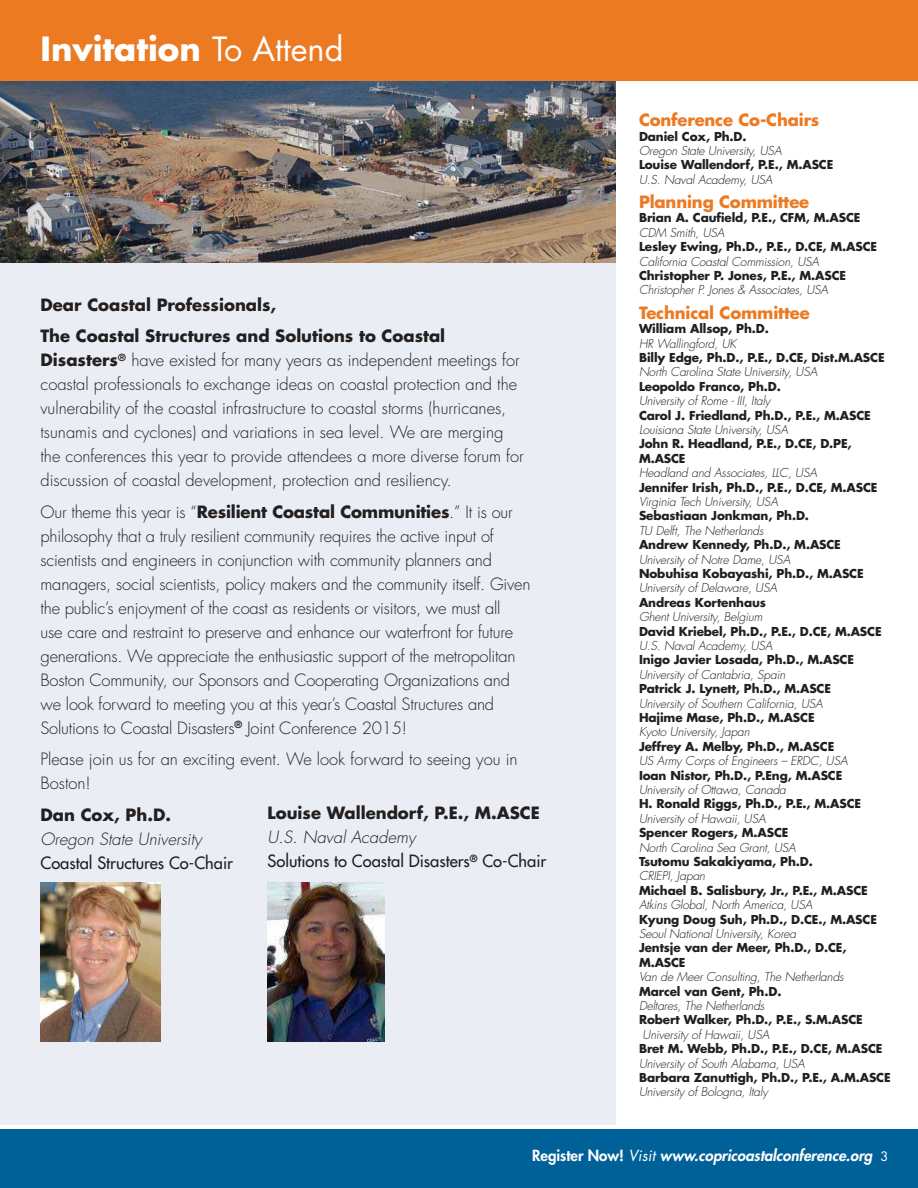
<style>
.page{position:relative;width:918px;height:1188px;background:#fff}
.page>*{position:absolute;margin:0;border:0;box-sizing:border-box;transform-origin:0 0}
.t1{font:700 32.55px "Futura Std";color:#fff}
.t2{font:300 16.5px/24px "Futura Std";letter-spacing:-.01em;color:#231f20}
.t3{font:700 16.5px/31.5px "Futura Std";color:#231f20}
.t4{font:500 16.5px/24.8px "Futura Std";color:#231f20}
.t5{font:700 16.5px "Futura Std";letter-spacing:-.01em;color:#ec7a23}
.t6{font:italic 300 16.5px "Futura Std";color:#231f20}
.t7{font:italic 800 15px "Futura Std";color:#fff}
.t8{font:700 12px/14.4px "Futura Std";letter-spacing:-.01em;color:#231f20}
.t9{font:italic 300 12px "Futura Std";letter-spacing:-.01em;color:#231f20}
.s1{font-weight:400}
.s2{font-weight:700}
.s3{font-weight:300;font-style:italic}
.s4{font-style:normal}
.s5{font-weight:400;font-style:normal;font-size:12.75px}
</style>
<div class="page">
<div style="left:0;top:72px;width:616px;height:1053px;background:#eaedf3"></div>
<img style="left:0;top:81px;width:616px;height:182px">
<div style="left:0;top:0;width:918px;height:81px;background:#ec7a23"></div>
<img style="left:40px;top:883px;width:120px;height:158px">
<img style="left:267px;top:883px;width:117px;height:158px">
<div style="left:0;top:1129px;width:918px;height:59px;background:#006198"></div>
<h1 class="t1" style="left:40px;top:27px;width:305px">Invitation <span class="s1">To Attend</span></h1>
<p class="t3" style="left:40px;top:288px;width:406px">Dear Coastal Professionals,<br>The Coastal Structures and Solutions to Coastal</p>
<p class="t2" style="left:40px;top:349px;width:485px"><span class="s2">Disasters</span><sup>®</sup> have existed for many years as independent meetings for coastal professionals to exchange ideas on coastal protection and the vulnerability of the coastal infrastructure to coastal storms (hurricanes, tsunamis and cyclones) and variations in sea level. We are merging the conferences this year to provide attendees a more diverse forum for discussion of coastal development, protection and resiliency.</p>
<p class="t2" style="left:41px;top:500px;width:492px">Our theme this year is “<span class="s2">Resilient Coastal Communities</span>.” It is our philosophy that a truly resilient community requires the active input of scientists and engineers in conjunction with community planners and managers, social scientists, policy makers and the community itself. Given the public’s enjoyment of the coast as residents or visitors, we must all<br>use care and restraint to preserve and enhance our waterfront for future generations. We appreciate the enthusiastic support of the metropolitan Boston Community, our Sponsors and Cooperating Organizations and we look forward to meeting you at this year’s Coastal Structures and Solutions to Coastal Disasters<sup>®</sup> Joint Conference 2015!</p>
<p class="t2" style="left:41px;top:748px;width:479px">Please join us for an exciting event. We look forward to seeing you in<br>Boston!</p>
<p class="t3" style="left:41px;top:798px;width:132px">Dan Cox, Ph.D.</p>
<p class="t6" style="left:41px;top:829px;width:163px">Oregon State University</p>
<p class="t4" style="left:41px;top:850px;width:194px">Coastal Structures Co-Chair</p>
<p class="t3" style="left:268px;top:796px;width:274px">Louise Wallendorf, P.E., M.ASCE</p>
<p class="t4" style="left:268px;top:824px;width:280px"><span class="s3">U.S. Naval Academy<br></span>Solutions to Coastal Disasters<sup>®</sup> Co-Chair</p>
<p class="t5" style="left:639px;top:109px;width:182px">Conference Co-Chairs</p>
<p class="t8" style="left:639px;top:129px;width:109px">Daniel Cox, Ph.D.</p>
<p class="t9" style="left:639px;top:143px;width:144px">Oregon State University, USA</p>
<p class="t8" style="left:639px;top:157px;width:196px">Louise Wallendorf, P.E., M.ASCE</p>
<p class="t9" style="left:639px;top:172px;width:135px">U.S. Naval Academy, USA</p>
<p class="t5" style="left:639px;top:191px;width:172px">Planning Committee</p>
<p class="t8" style="left:639px;top:211px;width:223px">Brian A. Caufield, P.E., CFM, M.ASCE</p>
<p class="t9" style="left:639px;top:225px;width:87px">CDM Smith, USA</p>
<p class="t8" style="left:639px;top:239px;width:240px">Lesley Ewing, Ph.D., P.E., D.CE, M.ASCE</p>
<p class="t9" style="left:639px;top:254px;width:182px">California Coastal Commission, USA</p>
<p class="t8" style="left:639px;top:268px;width:209px">Christopher P. Jones, P.E., M.ASCE</p>
<p class="t9" style="left:639px;top:283px;width:191px">Christopher P. Jones &amp; Associates, USA</p>
<p class="t5" style="left:639px;top:302px;width:172px">Technical Committee</p>
<p class="t8" style="left:639px;top:321px;width:131px">William Allsop, Ph.D.</p>
<p class="t9" style="left:639px;top:336px;width:99px">HR Wallingford, UK</p>
<p class="t8" style="left:639px;top:350px;width:247px">Billy Edge, Ph.D., P.E., D.CE, Dist.M.ASCE</p>
<p class="t9" style="left:639px;top:365px;width:180px">North Carolina State University, USA</p>
<p class="t8" style="left:639px;top:379px;width:143px">Leopoldo Franco, Ph.D.</p>
<p class="t9" style="left:639px;top:393px;width:133px">University of Rome - III, Italy</p>
<p class="t8" style="left:639px;top:408px;width:233px">Carol J. Friedland, Ph.D., P.E., M.ASCE</p>
<p class="t9" style="left:639px;top:422px;width:151px">Louisiana State University, USA</p>
<p class="t8" style="left:639px;top:436px;width:214px">John R. Headland, P.E., D.CE, D.PE,<br>M.ASCE</p>
<p class="t9" style="left:639px;top:465px;width:180px">Headland and Associates, LLC, USA</p>
<p class="t8" style="left:639px;top:480px;width:240px">Jennifer Irish, Ph.D., P.E., D.CE, M.ASCE</p>
<p class="t9" style="left:639px;top:494px;width:141px">Virginia Tech University, USA</p>
<p class="t8" style="left:639px;top:508px;width:172px">Sebastiaan Jonkman, Ph.D.</p>
<p class="t9" style="left:639px;top:523px;width:126px">TU Delft, The Netherlands</p>
<p class="t8" style="left:639px;top:537px;width:203px">Andrew Kennedy, Ph.D., M.ASCE</p>
<p class="t9" style="left:639px;top:552px;width:153px">University of Notre Dame, USA</p>
<p class="t8" style="left:639px;top:566px;width:226px">Nobuhisa Kobayashi, Ph.D., M.ASCE</p>
<p class="t9" style="left:639px;top:581px;width:140px">University of Delaware, USA</p>
<p class="t8" style="left:639px;top:595px;width:129px">Andreas Kortenhaus</p>
<p class="t9" style="left:639px;top:609px;width:125px">Ghent University, Belgium</p>
<p class="t8" style="left:639px;top:624px;width:244px">David Kriebel, Ph.D., P.E., D.CE, M.ASCE</p>
<p class="t9" style="left:639px;top:638px;width:135px">U.S. Naval Academy, USA</p>
<p class="t8" style="left:639px;top:652px;width:217px">Inigo Javier Losada, Ph.D., M.ASCE</p>
<p class="t9" style="left:639px;top:667px;width:148px">University of Cantabria, Spain</p>
<p class="t8" style="left:639px;top:681px;width:194px">Patrick J. Lynett, Ph.D., M.ASCE</p>
<p class="t9" style="left:639px;top:696px;width:185px">University of Southern California, USA</p>
<p class="t8" style="left:639px;top:710px;width:177px">Hajime Mase, Ph.D., M.ASCE</p>
<p class="t9" style="left:639px;top:725px;width:112px">Kyoto University, Japan</p>
<p class="t8" style="left:639px;top:739px;width:197px">Jeffrey A. Melby, Ph.D., M.ASCE</p>
<p class="t9" style="left:639px;top:753px;width:210px">US Army Corps of Engineers – ERDC, USA</p>
<p class="t8" style="left:639px;top:768px;width:205px">Ioan Nistor, Ph.D., P.Eng, M.ASCE</p>
<p class="t9" style="left:639px;top:782px;width:149px">University of Ottawa, Canada</p>
<p class="t8" style="left:639px;top:796px;width:224px">H. Ronald Riggs, Ph.D., P.E., M.ASCE</p>
<p class="t9" style="left:639px;top:811px;width:128px">University of Hawaii, USA</p>
<p class="t8" style="left:639px;top:825px;width:151px">Spencer Rogers, M.ASCE</p>
<p class="t9" style="left:639px;top:840px;width:159px">North Carolina Sea Grant, USA</p>
<p class="t8" style="left:639px;top:854px;width:175px">Tsutomu Sakakiyama, Ph.D.</p>
<p class="t9" style="left:639px;top:869px;width:68px">CRIEPI, Japan</p>
<p class="t8" style="left:639px;top:883px;width:230px">Michael B. Salisbury, Jr., P.E., M.ASCE</p>
<p class="t9" style="left:639px;top:897px;width:175px">Atkins Global, North America, USA</p>
<p class="t8" style="left:639px;top:912px;width:239px">Kyung Doug Suh, Ph.D., D.CE., M.ASCE</p>
<p class="t9" style="left:639px;top:926px;width:159px">Seoul National University, Korea</p>
<p class="t8" style="left:639px;top:940px;width:209px">Jentsje van der Meer, Ph.D., D.CE,<br>M.ASCE</p>
<p class="t9" style="left:639px;top:969px;width:206px">Van de Meer Consulting, The Netherlands</p>
<p class="t8" style="left:639px;top:984px;width:144px">Marcel van Gent, Ph.D.</p>
<p class="t9" style="left:639px;top:998px;width:127px">Deltares, The Netherlands</p>
<p class="t8" style="left:639px;top:1012px;width:225px">Robert Walker, Ph.D., P.E., S.M.ASCE</p>
<p class="t9" style="left:643px;top:1027px;width:128px">University of Hawaii, USA</p>
<p class="t8" style="left:639px;top:1041px;width:245px">Bret M. Webb, Ph.D., P.E., D.CE, M.ASCE</p>
<p class="t9" style="left:639px;top:1056px;width:167px">University of South Alabama, USA</p>
<p class="t8" style="left:639px;top:1070px;width:253px">Barbara Zanuttigh, Ph.D., P.E., A.M.ASCE</p>
<p class="t9" style="left:639px;top:1085px;width:131px">University of Bologna, Italy</p>
<p class="t7" style="left:532px;top:1146px;width:358px"><span class="s4">Register Now!</span> <span class="s1">Visit</span> www.copricoastalconference.org <span class="s5">3</span></p>
</div>
